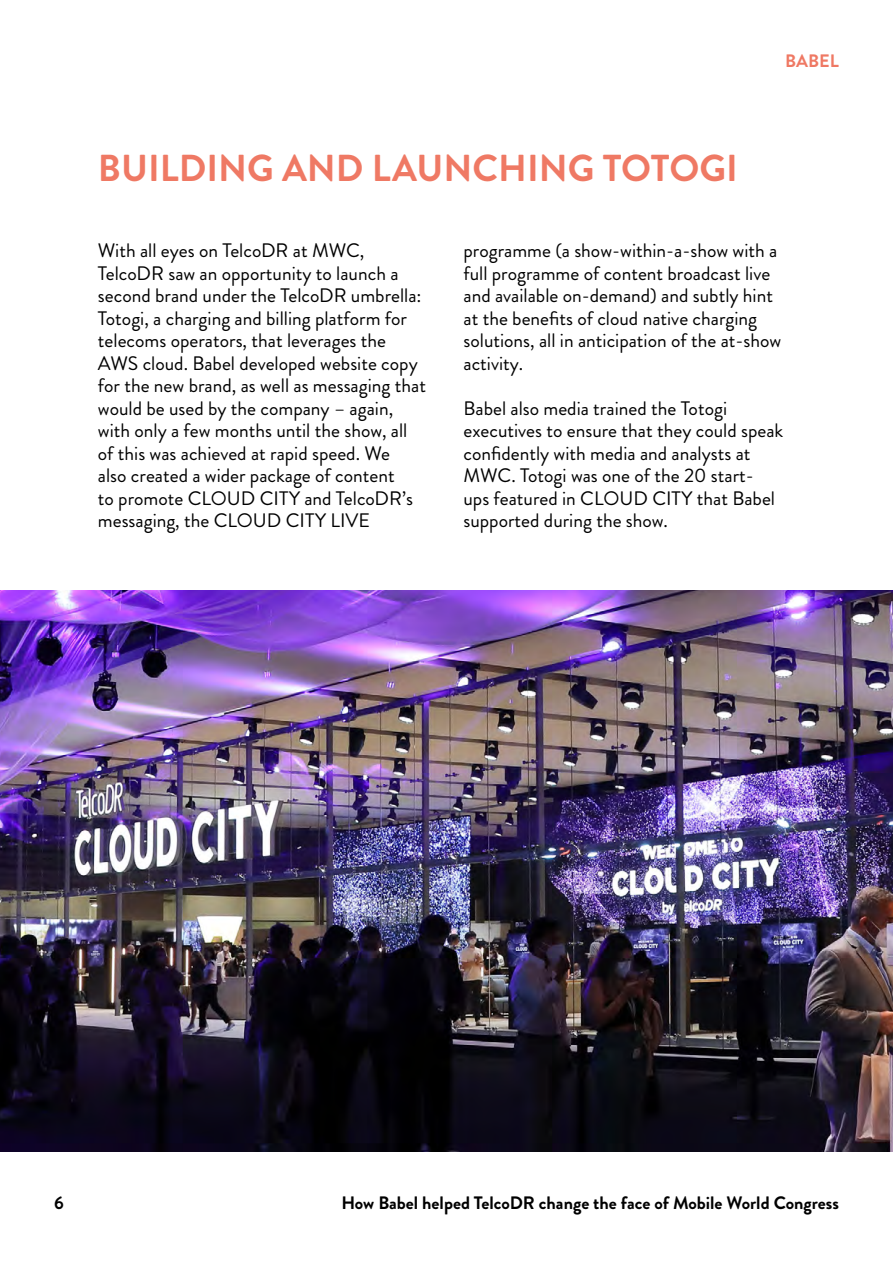
<style>
.page{position:relative;width:893px;height:1263px;background:#fff}
.page>*{position:absolute;margin:0;border:0;box-sizing:border-box;transform-origin:0 0}
.t1{font:700 37.5px "Brandon Grotesque";color:#ef7964}
.t2{font:19.5px/22.5px "Brandon Grotesque";color:#000}
.t3{font:700 18px "Brandon Grotesque";color:#000}
.t4{font:700 18px "Brandon Grotesque";color:#ef7964}
</style>
<div class="page">
<img style="left:0;top:590px;width:893px;height:561px">
<h1 class="t1" style="left:98px;top:142px;width:641px">BUILDING AND LAUNCHING TOTOGI</h1>
<p class="t4" style="left:785px;top:48px;width:55px">BABEL</p>
<p class="t2" style="left:98px;top:239px;width:330px">With all eyes on TelcoDR at MWC, TelcoDR saw an opportunity to launch a second brand under the TelcoDR umbrella:<br>Totogi, a charging and billing platform for telecoms operators, that leverages the AWS cloud. Babel developed website copy for the new brand, as well as messaging that would be used by the company – again, with only a few months until the show, all of this was achieved at rapid speed. We<br>also created a wider package of content<br>to promote CLOUD CITY and TelcoDR’s messaging, the CLOUD CITY LIVE</p>
<p class="t2" style="left:463px;top:239px;width:319px">programme (a show-within-a-show with a full programme of content broadcast live and available on-demand) and subtly hint at the benefits of cloud native charging solutions, all in anticipation of the at-show activity.</p>
<p class="t2" style="left:463px;top:397px;width:321px">Babel also media trained the Totogi executives to ensure that they could speak confidently with media and analysts at MWC. Totogi was one of the 20 start&shy;ups featured in CLOUD CITY that Babel supported during the show.</p>
<p class="t3" style="left:54px;top:1190px;width:11px">6</p>
<p class="t3" style="left:341px;top:1190px;width:499px">How Babel helped TelcoDR change the face of Mobile World Congress</p>
</div>
